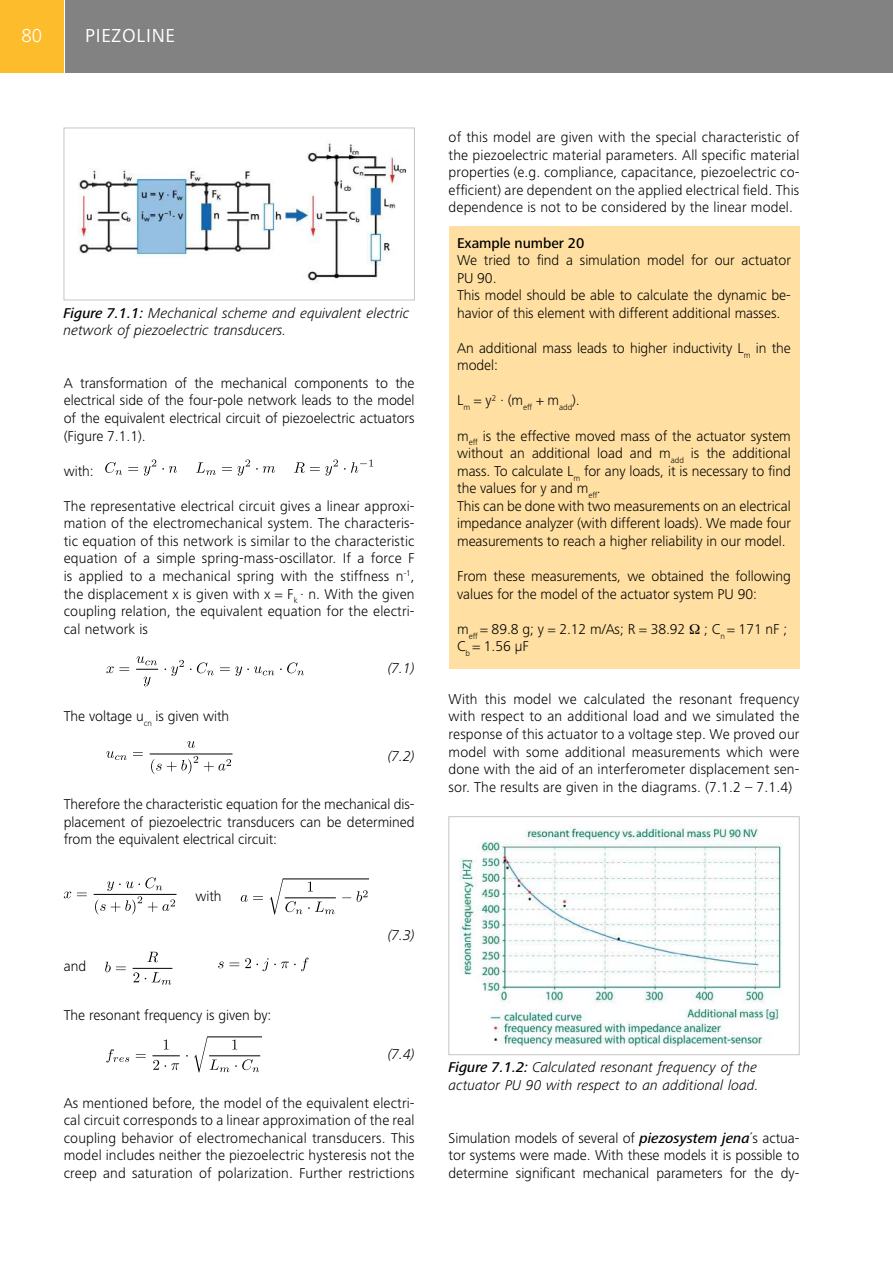
<style>
.page{position:relative;width:893px;height:1263px;background:#fff}
.page>*{position:absolute;margin:0;border:0;box-sizing:border-box;transform-origin:0 0}
.t1{font:19.5px "Frutiger Next LT";letter-spacing:.04em;color:#fff}
.t2{font:300 19.5px "Frutiger Next LT";color:#fff}
.t3{font:300 14.7px/17.5px "Frutiger Next LT";letter-spacing:-.005em;color:#000;text-align:justify}
.t4{font:italic 300 14.7px/17.5px "Frutiger Next LT";letter-spacing:-.005em;color:#000}
.t5{font:500 14.7px "Frutiger Next LT";letter-spacing:-.005em;color:#000}
.s1{font-weight:500}
.s2{font-weight:500;font-style:italic}
</style>
<div class="page">
<div style="left:66px;top:0;width:827px;height:72px;background:#818281"></div>
<div style="left:0;top:0;width:64px;height:72px;background:#fdbc2c"></div>
<div style="left:449px;top:227px;width:350px;height:442px;background:#ffe0a2"></div>
<svg style="left:105px;top:462px;width:17px;height:13px"></svg>
<svg style="left:128px;top:467px;width:10px;height:4px"></svg>
<svg style="left:144px;top:459px;width:12px;height:17px"></svg>
<svg style="left:162px;top:466px;width:15px;height:7px"></svg>
<svg style="left:196px;top:462px;width:20px;height:13px"></svg>
<svg style="left:222px;top:459px;width:28px;height:17px"></svg>
<svg style="left:256px;top:466px;width:19px;height:7px"></svg>
<svg style="left:294px;top:459px;width:44px;height:17px"></svg>
<svg style="left:344px;top:459px;width:29px;height:14px"></svg>
<svg style="left:106px;top:666px;width:23px;height:7px"></svg>
<svg style="left:136px;top:656px;width:22px;height:14px"></svg>
<svg style="left:144px;top:677px;width:7px;height:9px"></svg>
<svg style="left:165px;top:660px;width:19px;height:16px"></svg>
<svg style="left:197px;top:662px;width:17px;height:13px"></svg>
<svg style="left:220px;top:666px;width:54px;height:10px"></svg>
<svg style="left:280px;top:662px;width:24px;height:13px"></svg>
<svg style="left:106px;top:751px;width:21px;height:9px"></svg>
<svg style="left:133px;top:752px;width:10px;height:4px"></svg>
<svg style="left:187px;top:741px;width:8px;height:7px"></svg>
<hr style="left:150px;top:754px;width:82px;height:1px;background:#000">
<svg style="left:151px;top:756px;width:47px;height:18px"></svg>
<svg style="left:204px;top:759px;width:27px;height:12px"></svg>
<svg style="left:64px;top:891px;width:7px;height:7px"></svg>
<svg style="left:77px;top:893px;width:10px;height:3px"></svg>
<hr style="left:94px;top:894px;width:82px;height:1px;background:#000">
<svg style="left:95px;top:877px;width:80px;height:37px"></svg>
<svg style="left:241px;top:895px;width:22px;height:7px"></svg>
<hr style="left:283px;top:879px;width:86px;height:1px;background:#000">
<svg style="left:308px;top:881px;width:4px;height:10px"></svg>
<hr style="left:285px;top:897px;width:51px;height:1px;background:#000">
<svg style="left:270px;top:879px;width:32px;height:35px"></svg>
<svg style="left:308px;top:902px;width:27px;height:12px"></svg>
<svg style="left:357px;top:890px;width:11px;height:12px"></svg>
<svg style="left:105px;top:962px;width:21px;height:10px"></svg>
<svg style="left:147px;top:952px;width:11px;height:10px"></svg>
<hr style="left:133px;top:968px;width:39px;height:1px;background:#000">
<svg style="left:133px;top:972px;width:6px;height:10px"></svg>
<svg style="left:145px;top:972px;width:26px;height:13px"></svg>
<svg style="left:218px;top:961px;width:21px;height:7px"></svg>
<svg style="left:245px;top:957px;width:64px;height:14px"></svg>
<svg style="left:106px;top:1049px;width:23px;height:13px"></svg>
<svg style="left:164px;top:1039px;width:4px;height:10px"></svg>
<svg style="left:152px;top:1055px;width:28px;height:15px"></svg>
<hr style="left:207px;top:1036px;width:55px;height:1px;background:#000">
<hr style="left:209px;top:1055px;width:51px;height:1px;background:#000">
<svg style="left:194px;top:1036px;width:65px;height:36px"></svg>
<img style="left:459px;top:824px;width:324px;height:224px">
<div style="left:449px;top:816px;width:350px;height:239px;border:1px solid #c4c5c5"></div>
<img style="left:78px;top:143px;width:327px;height:140px">
<div style="left:64px;top:128px;width:351px;height:172px;border:1px solid #c4c5c5"></div>
<h1 class="t2" style="left:22px;top:25px;width:22px">80</h1>
<h1 class="t1" style="left:85px;top:25px;width:92px">PIEZOLINE</h1>
<p class="t4" style="left:64px;top:304px;width:347px"><span class="s1">Figure 7.1.1:</span> Mechanical scheme and equivalent electric network of piezoelectric transducers.</p>
<p class="t3" style="left:64px;top:374px;width:352px">A transformation of the mechanical components to the electrical side of the four-pole network leads to the model of the equivalent electrical circuit of piezoelectric actuators (Figure 7.1.1).</p>
<p class="t3" style="left:64px;top:462px;width:32px">with:</p>
<p class="t3" style="left:64px;top:497px;width:352px">The representative electrical circuit gives a linear approxi&shy;mation of the electromechanical system. The characteris&shy;tic equation of this network is similar to the characteristic equation of a simple spring-mass-oscillator. If a force F is applied to a mechanical spring with the stiffness n<sup>-1</sup>, the displacement x is given with x = F<sub>k</sub> · n. With the given coupling relation, the equivalent equation for the electri&shy;cal network is</p>
<p class="t4" style="left:388px;top:659px;width:28px">(7.1)</p>
<p class="t3" style="left:64px;top:708px;width:167px">The voltage u<sub>cn</sub> is given with</p>
<p class="t4" style="left:388px;top:747px;width:28px">(7.2)</p>
<p class="t3" style="left:64px;top:795px;width:352px">Therefore the characteristic equation for the mechanical dis&shy;placement of piezoelectric transducers can be determined from the equivalent electrical circuit:</p>
<p class="t3" style="left:64px;top:957px;width:24px">and</p>
<p class="t3" style="left:196px;top:887px;width:28px">with</p>
<p class="t3" style="left:64px;top:1006px;width:209px">The resonant frequency is given by:</p>
<p class="t4" style="left:388px;top:926px;width:28px">(7.3)</p>
<p class="t4" style="left:388px;top:1045px;width:28px">(7.4)</p>
<p class="t3" style="left:64px;top:1094px;width:352px">As mentioned before, the model of the equivalent electri&shy;cal circuit corresponds to a linear approximation of the real coupling behavior of electromechanical transducers. This model includes neither the piezoelectric hysteresis not the creep and saturation of polarization. Further restrictions</p>
<p class="t3" style="left:449px;top:129px;width:352px">of this model are given with the special characteristic of the piezoelectric material parameters. All specific material properties (e.g. compliance, capacitance, piezoelectric co&shy;efficient) are dependent on the applied electrical field. This dependence is not to be considered by the linear model.</p>
<p class="t5" style="left:457px;top:234px;width:129px">Example number 20</p>
<p class="t3" style="left:457px;top:251px;width:335px;text-align:left">We tried to find a simulation model for our actuator PU 90.<br>This model should be able to calculate the dynamic be&shy;havior of this element with different additional masses.</p>
<p class="t3" style="left:457px;top:339px;width:335px">An additional mass leads to higher inductivity L<sub>m</sub> in the model:</p>
<p class="t3" style="left:457px;top:392px;width:124px">L<sub>m</sub> = y<sup>2</sup> · (m<sub>eff</sub> + m<sub>add</sub>).</p>
<p class="t3" style="left:457px;top:427px;width:335px;text-align:left">m<sub>eff</sub> is the effective moved mass of the actuator system without an additional load and m<sub>add</sub> is the additional mass. To calculate L<sub>m</sub> for any loads, it is necessary to find the values for y and m<sub>eff</sub>.<br>This can be done with two measurements on an electrical impedance analyzer (with different loads). We made four measurements to reach a higher reliability in our model.</p>
<p class="t3" style="left:457px;top:567px;width:335px">From these measurements, we obtained the following values for the model of the actuator system PU 90:</p>
<p class="t3" style="left:457px;top:620px;width:230px">m<sub>eff</sub> = 89.8 g; y = 2.12 m/As; R = 38.92</p>
<p class="t3" style="left:704px;top:620px;width:85px">; C<sub>n</sub> = 171 nF ;</p>
<p class="t3" style="left:457px;top:638px;width:73px">C<sub>b</sub> = 1.56 µF</p>
<p class="t3" style="left:449px;top:690px;width:352px">With this model we calculated the resonant frequency with respect to an additional load and we simulated the response of this actuator to a voltage step. We proved our model with some additional measurements which were done with the aid of an interferometer displacement sen&shy;sor. The results are given in the diagrams. (7.1.2 – 7.1.4)</p>
<p class="t4" style="left:449px;top:1059px;width:312px"><span class="s1">Figure 7.1.2:</span> Calculated resonant frequency of the actuator PU 90 with respect to an additional load.</p>
<p class="t3" style="left:449px;top:1129px;width:352px">Simulation models of several of <span class="s2">piezosystem jena</span>´s actua&shy;tor systems were made. With these models it is possible to determine significant mechanical parameters for the dy-</p>
</div>
